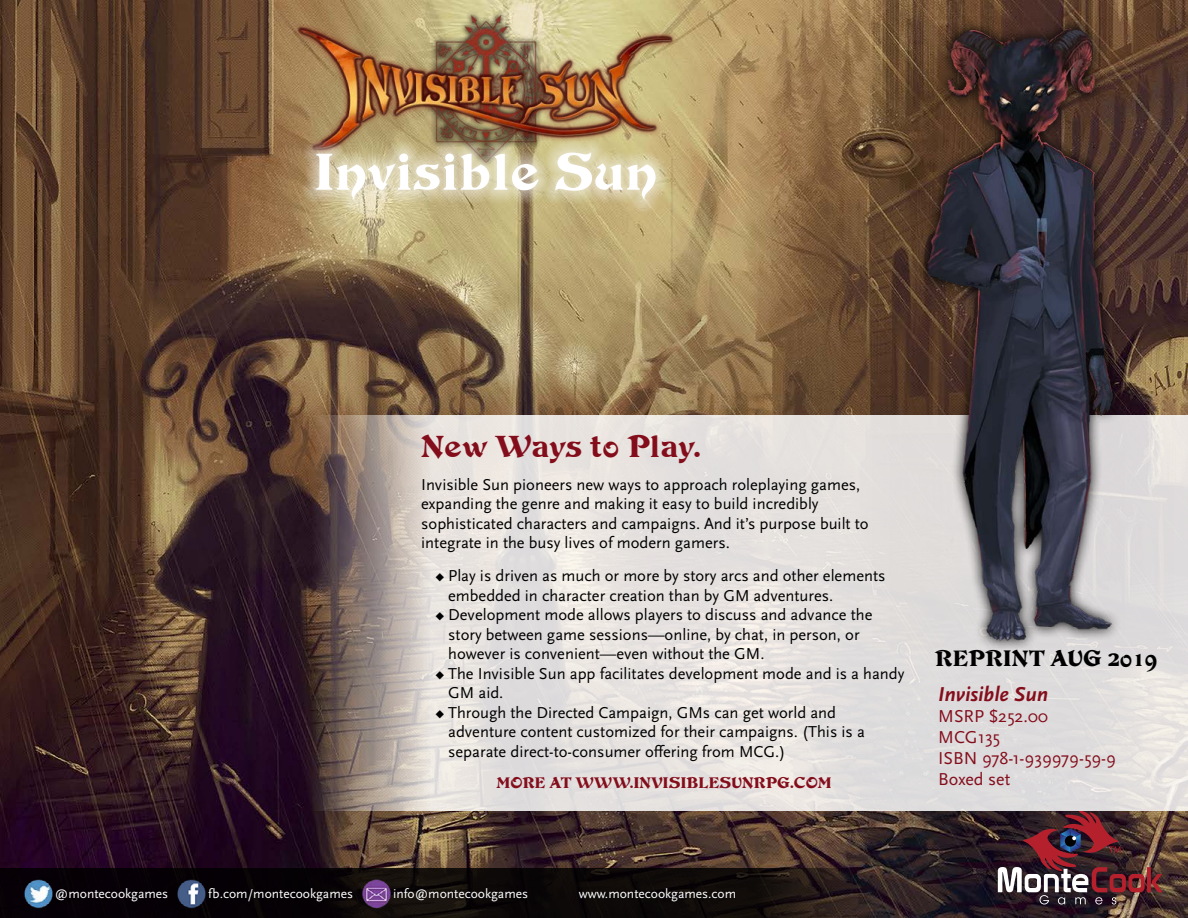
<style>
.page{position:relative;width:1188px;height:918px;background:#fff}
.page>*{position:absolute;margin:0;border:0;box-sizing:border-box;transform-origin:0 0}
.t1{font:55.5px "Devinne D";color:#fff}
.t2{font:33px "Devinne D";letter-spacing:-.005em;color:#840d1b}
.t3{font:24px "Devinne D";color:#000}
.t4{font:italic 700 21px "Scala Sans OT";color:#840d1b}
.t5{font:18px/21px "Scala Sans OT";color:#840d1b}
.t6{font:16.5px/19.5px "Scala Sans OT";color:#000}
.t7{font:16.5px "Devinne D";color:#840d1b}
.t8{font:13.5px "Scala Sans OT";color:#fff}
</style>
<div class="page">
<img style="left:0;top:0;width:1188px;height:918px">
<svg style="left:1147px;top:867px;width:4px;height:25px"></svg>
<svg style="left:1152px;top:874px;width:10px;height:18px"></svg>
<svg style="left:998px;top:810px;width:147px;height:94px;background:#59373f"></svg>
<svg style="left:0;top:868px;width:875px;height:50px;background:#0e090a"></svg>
<img style="left:21px;top:876px;width:34px;height:34px">
<img style="left:174px;top:876px;width:34px;height:34px">
<img style="left:359px;top:876px;width:34px;height:34px">
<svg style="left:311px;top:415px;width:877px;height:395px;background:#d7d1cf"></svg>
<img style="left:873px;top:19px;width:301px;height:629px">
<img style="left:259px;top:2px;width:454px;height:198px">
<div style="left:302px;top:139px;width:367px;height:75px;background:#fff;opacity:.89"></div>
<h1 class="t1" style="left:314px;top:140px;width:346px">Invisible Sun</h1>
<h2 class="t2" style="left:421px;top:427px;width:281px">New Ways to Play.</h2>
<p class="t6" style="left:421px;top:475px;width:449px">Invisible Sun pioneers new ways to approach roleplaying games, expanding the genre and making it easy to build incredibly sophisticated characters and campaigns. And it’s purpose built to integrate in the busy lives of modern gamers.</p>
<p class="t6" style="left:435px;top:567px;width:452px">♦ Play is driven as much or more by story arcs and other elements</p>
<p class="t6" style="left:448px;top:586px;width:387px">embedded in character creation than by GM adventures.</p>
<p class="t6" style="left:435px;top:606px;width:439px">♦ Development mode allows players to discuss and advance the</p>
<p class="t6" style="left:448px;top:625px;width:413px">story between game sessions—online, by chat, in person, or</p>
<p class="t6" style="left:448px;top:645px;width:318px">however is convenient—even without the GM.</p>
<p class="t6" style="left:435px;top:664px;width:471px">♦ The Invisible Sun app facilitates development mode and is a handy</p>
<p class="t6" style="left:448px;top:684px;width:57px">GM aid.</p>
<p class="t6" style="left:435px;top:703px;width:403px">♦ Through the Directed Campaign, GMs can get world and</p>
<p class="t6" style="left:448px;top:723px;width:418px">adventure content customized for their campaigns. (This is a</p>
<p class="t6" style="left:448px;top:742px;width:339px">separate direct-to-consumer offering from MCG.)</p>
<p class="t7" style="left:496px;top:773px;width:337px">MORE AT WWW.INVISIBLESUNRPG.COM</p>
<h3 class="t3" style="left:935px;top:644px;width:224px">REPRINT AUG 2019</h3>
<p class="t4" style="left:938px;top:682px;width:111px">Invisible Sun</p>
<p class="t5" style="left:938px;top:706px;width:179px">MSRP $252.00<br>MCG135<br>ISBN 978-1-939979-59-9<br>Boxed set</p>
<p class="t8" style="left:55px;top:887px;width:115px">@montecookgames</p>
<p class="t8" style="left:208px;top:887px;width:147px">fb.com/montecookgames</p>
<p class="t8" style="left:393px;top:887px;width:137px">info@montecookgames</p>
<p class="t8" style="left:579px;top:887px;width:159px">www.montecookgames.com</p>
</div>
